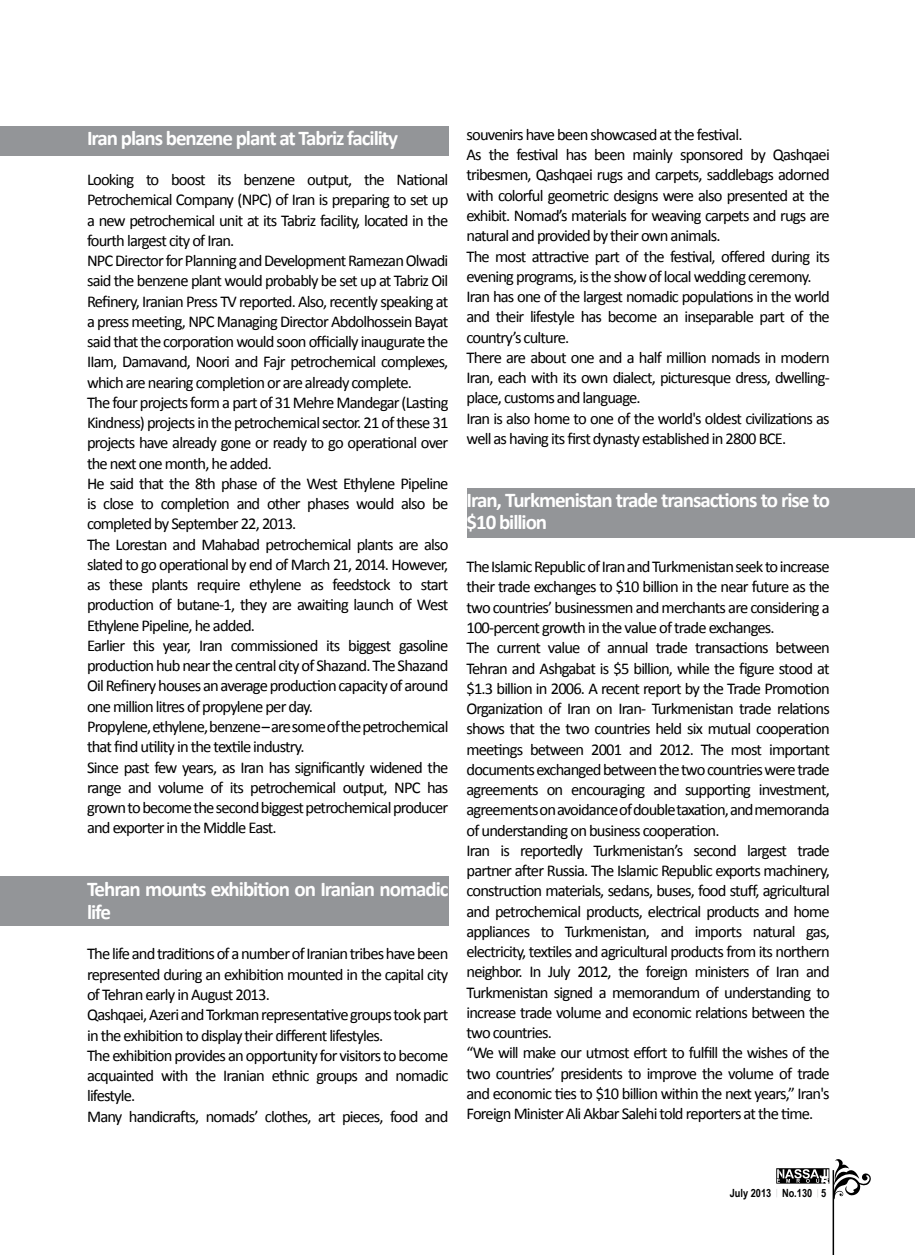
<style>
.page{position:relative;width:915px;height:1255px;background:#fff}
.page>*{position:absolute;margin:0;border:0;box-sizing:border-box;transform-origin:0 0}
.t1{font:700 21px/22.5px "Calibri";letter-spacing:-.05em;color:#fff}
.t2{font:16.5px/20.2px "Calibri";letter-spacing:-.05em;color:#000}
.t3{font:700 15px "Arial";color:#fff}
.t4{font:700 11.25px "Arial Narrow";color:#000}
</style>
<div class="page">
<div style="left:0;top:876px;width:448px;height:50px;background:#939598"></div>
<div style="left:467px;top:488px;width:447px;height:50px;background:#939598"></div>
<div style="left:0;top:126px;width:448px;height:29px;background:#939598"></div>
<hr style="left:832px;top:1170px;width:1px;height:84px;background:#000">
<svg style="left:776px;top:1159px;width:95px;height:40px"></svg>
<p class="t1" style="left:87px;top:126px;width:312px">Iran plans benzene plant at Tabriz facility</p>
<p class="t2" style="left:87px;top:169px;width:49px">Looking</p>
<p class="t2" style="left:87px;top:190px;width:363px">Petrochemical Company (NPC) of Iran is preparing to set up</p>
<p class="t2" style="left:87px;top:210px;width:362px">a new petrochemical unit at its Tabriz facility, located in the</p>
<p class="t2" style="left:87px;top:230px;width:149px">fourth largest city of Iran.</p>
<p class="t2" style="left:87px;top:250px;width:363px">NPC Director for Planning and Development Ramezan Olwadi</p>
<p class="t2" style="left:87px;top:271px;width:362px">said the benzene plant would probably be set up at Tabriz Oil</p>
<p class="t2" style="left:87px;top:291px;width:363px">Refinery, Iranian Press TV reported. Also, recently speaking at</p>
<p class="t2" style="left:87px;top:311px;width:363px">a press meeting, NPC Managing Director Abdolhossein Bayat</p>
<p class="t2" style="left:87px;top:331px;width:362px">said that the corporation would soon officially inaugurate the</p>
<p class="t2" style="left:87px;top:352px;width:363px">IIam, Damavand, Noori and Fajr petrochemical complexes,</p>
<p class="t2" style="left:87px;top:372px;width:326px">which are nearing completion or are already complete.</p>
<p class="t2" style="left:87px;top:392px;width:363px">The four projects form a part of 31 Mehre Mandegar (Lasting</p>
<p class="t2" style="left:357px;top:412px;width:93px">. 21 of these 31</p>
<p class="t2" style="left:171px;top:169px;width:36px">boost</p>
<p class="t2" style="left:243px;top:169px;width:53px">benzene</p>
<p class="t2" style="left:364px;top:169px;width:22px">the</p>
<p class="t2" style="left:396px;top:169px;width:53px">National</p>
<p class="t2" style="left:217px;top:169px;width:16px">its</p>
<p class="t2" style="left:146px;top:169px;width:15px">to</p>
<p class="t2" style="left:307px;top:169px;width:46px">output,</p>
<p class="t2" style="left:87px;top:412px;width:274px">Kindness) projects in the petrochemical sector</p>
<p class="t2" style="left:87px;top:433px;width:363px">projects have already gone or ready to go operational over</p>
<p class="t2" style="left:87px;top:453px;width:186px">the next one month, he added.</p>
<p class="t2" style="left:87px;top:473px;width:363px">He said that the 8th phase of the West Ethylene Pipeline</p>
<p class="t2" style="left:87px;top:493px;width:362px">is close to completion and other phases would also be</p>
<p class="t2" style="left:87px;top:514px;width:211px">completed by September 22, 2013.</p>
<p class="t2" style="left:87px;top:534px;width:362px">The Lorestan and Mahabad petrochemical plants are also</p>
<p class="t2" style="left:87px;top:554px;width:363px">slated to go operational by end of March 21, 2014. However,</p>
<p class="t2" style="left:421px;top:574px;width:29px">start</p>
<p class="t2" style="left:332px;top:574px;width:59px">feedstock</p>
<p class="t2" style="left:109px;top:574px;width:35px">these</p>
<p class="t2" style="left:151px;top:574px;width:38px">plants</p>
<p class="t2" style="left:249px;top:574px;width:54px">ethylene</p>
<p class="t2" style="left:197px;top:574px;width:45px">require</p>
<p class="t2" style="left:399px;top:574px;width:15px">to</p>
<p class="t2" style="left:87px;top:574px;width:15px">as</p>
<p class="t2" style="left:87px;top:595px;width:363px">production of butane-1, they are awaiting launch of West</p>
<p class="t2" style="left:87px;top:615px;width:169px">Ethylene Pipeline, he added.</p>
<p class="t2" style="left:399px;top:635px;width:51px">gasoline</p>
<p class="t2" style="left:310px;top:574px;width:15px">as</p>
<p class="t2" style="left:87px;top:635px;width:363px">Earlier<br>production hub near the central city of Shazand. The Shazand Oil Refinery houses an average production capacity of around one million litres of propylene per day.<br>Propylene,ethylene,benzene–aresomeofthepetrochemical that find utility in the textile industry.<br>Since past few years, as Iran has significantly widened the range and volume of its petrochemical output, NPC has growntobecomethesecondbiggestpetrochemicalproducer and exporter in the Middle East.</p>
<p class="t2" style="left:133px;top:635px;width:23px">this</p>
<p class="t2" style="left:348px;top:635px;width:45px">biggest</p>
<p class="t2" style="left:231px;top:635px;width:89px">commissioned</p>
<p class="t2" style="left:326px;top:635px;width:16px">its</p>
<p class="t2" style="left:199px;top:635px;width:25px">Iran</p>
<p class="t2" style="left:163px;top:635px;width:30px">year,</p>
<p class="t1" style="left:87px;top:878px;width:363px">Tehran mounts exhibition on Iranian nomadic life</p>
<p class="t2" style="left:87px;top:943px;width:363px">The life and traditions of a number of Iranian tribes have been represented during an exhibition mounted in the capital city of Tehran early in August 2013.<br>Qashqaei,AzeriandTorkmanrepresentativegroupstookpart in the exhibition to display their different lifestyles.<br>The exhibition provides an opportunity for visitors to become acquainted with the Iranian ethnic groups and nomadic lifestyle.<br>Many handicrafts, nomads’ clothes, art pieces, food and</p>
<p class="t2" style="left:466px;top:124px;width:365px">souvenirs have been showcased at the festival.<br>As the festival has been mainly sponsored by Qashqaei tribesmen, Qashqaei rugs and carpets, saddlebags adorned with colorful geometric designs were also presented at the exhibit. Nomads’ materials for weaving carpets and rugs are natural and provided by their own animals.<br>The most attractive part of the festival, offered during its evening programs is, the show of local wedding ceremony.<br>Iran has one of the largest nomadic populations in the world and their lifestyle has become an inseparable part of the country s’ culture.<br>There are about one and a half million nomads in modern</p>
<p class="t2" style="left:466px;top:388px;width:176px">place, customs and language.</p>
<p class="t2" style="left:466px;top:367px;width:364px">Iran, each with its own dialect, picturesque dress, dwelling-</p>
<p class="t2" style="left:466px;top:408px;width:364px">Iran is also home to one of the world s' oldest civilizations as well as having its first dynasty established in 2800 BCE.</p>
<p class="t1" style="left:466px;top:488px;width:365px">Iran, Turkmenistan trade transactions to rise to $10 billion</p>
<p class="t2" style="left:466px;top:556px;width:364px">TheIslamicRepublicofIranandTurkmenistanseektoincrease</p>
<p class="t2" style="left:466px;top:577px;width:364px">their trade exchanges to $10 billion in the near future as the</p>
<p class="t2" style="left:466px;top:597px;width:364px">two countries’ businessmen and merchants are considering a</p>
<p class="t2" style="left:466px;top:617px;width:309px">100-percent growth in the value of trade exchanges.</p>
<p class="t2" style="left:466px;top:637px;width:364px">The current value of annual trade transactions between</p>
<p class="t2" style="left:466px;top:658px;width:364px">Tehran and Ashgabat is $5 billion, while the figure stood at</p>
<p class="t2" style="left:466px;top:678px;width:364px">$1.3 billion in 2006. A recent report by the Trade Promotion</p>
<p class="t2" style="left:466px;top:698px;width:364px">Organization of Iran on Iran- Turkmenistan trade relations</p>
<p class="t2" style="left:466px;top:718px;width:364px">shows that the two countries held six mutual cooperation</p>
<p class="t2" style="left:466px;top:739px;width:365px">meetings between 2001 and 2012. The most important</p>
<p class="t2" style="left:466px;top:759px;width:365px">documentsexchangedbetweenthetwocountriesweretrade</p>
<p class="t2" style="left:758px;top:779px;width:72px">investment,</p>
<p class="t2" style="left:653px;top:779px;width:25px">and</p>
<p class="t2" style="left:571px;top:779px;width:76px">encouraging</p>
<p class="t2" style="left:684px;top:779px;width:67px">supporting</p>
<p class="t2" style="left:466px;top:779px;width:74px">agreements</p>
<p class="t2" style="left:466px;top:799px;width:364px">agreementsonavoidanceofdoubletaxation,andmemoranda</p>
<p class="t2" style="left:466px;top:820px;width:254px">of understanding on business cooperation.</p>
<p class="t2" style="left:797px;top:840px;width:34px">trade</p>
<p class="t2" style="left:546px;top:779px;width:18px">on</p>
<p class="t2" style="left:593px;top:840px;width:91px">Turkmenistans’</p>
<p class="t2" style="left:520px;top:840px;width:64px">reportedly</p>
<p class="t2" style="left:747px;top:840px;width:41px">largest</p>
<p class="t2" style="left:693px;top:840px;width:45px">second</p>
<p class="t2" style="left:500px;top:840px;width:11px">is</p>
<p class="t2" style="left:466px;top:840px;width:25px">Iran</p>
<p class="t2" style="left:466px;top:860px;width:364px">partner after Russia. The Islamic Republic exports machinery,</p>
<p class="t2" style="left:466px;top:880px;width:364px">construction materials, sedans, buses, food stuff, agricultural</p>
<p class="t2" style="left:466px;top:901px;width:364px">and petrochemical products, electrical products and home</p>
<p class="t2" style="left:806px;top:921px;width:25px">gas,</p>
<p class="t2" style="left:466px;top:921px;width:65px">appliances</p>
<p class="t2" style="left:466px;top:941px;width:364px">electricity, textiles and agricultural products from its northern</p>
<p class="t2" style="left:518px;top:961px;width:313px">. In July 2012, the foreign ministers of Iran and</p>
<p class="t2" style="left:564px;top:921px;width:87px">Turkmenistan,</p>
<p class="t2" style="left:752px;top:921px;width:44px">natural</p>
<p class="t2" style="left:660px;top:921px;width:25px">and</p>
<p class="t2" style="left:694px;top:921px;width:49px">imports</p>
<p class="t2" style="left:540px;top:921px;width:15px">to</p>
<p class="t2" style="left:466px;top:961px;width:364px">neighbor<br>Turkmenistan signed a memorandum of understanding to increase trade volume and economic relations between the two countries.<br>“We will make our utmost effort to fulfill the wishes of the two countries’ presidents to improve the volume of trade and economic ties to $10 billion within the next years” , Iran s' Foreign Minister Ali Akbar Salehi told reporters at the time.</p>
<p class="t4" style="left:729px;top:1183px;width:43px">July 2013</p>
<p class="t4" style="left:781px;top:1183px;width:32px">No.130</p>
<p class="t3" style="left:820px;top:1171px;width:10px">7</p>
<p class="t3" style="left:820px;top:1171px;width:10px">5</p>
<p class="t4" style="left:820px;top:1184px;width:7px">5</p>
</div>
